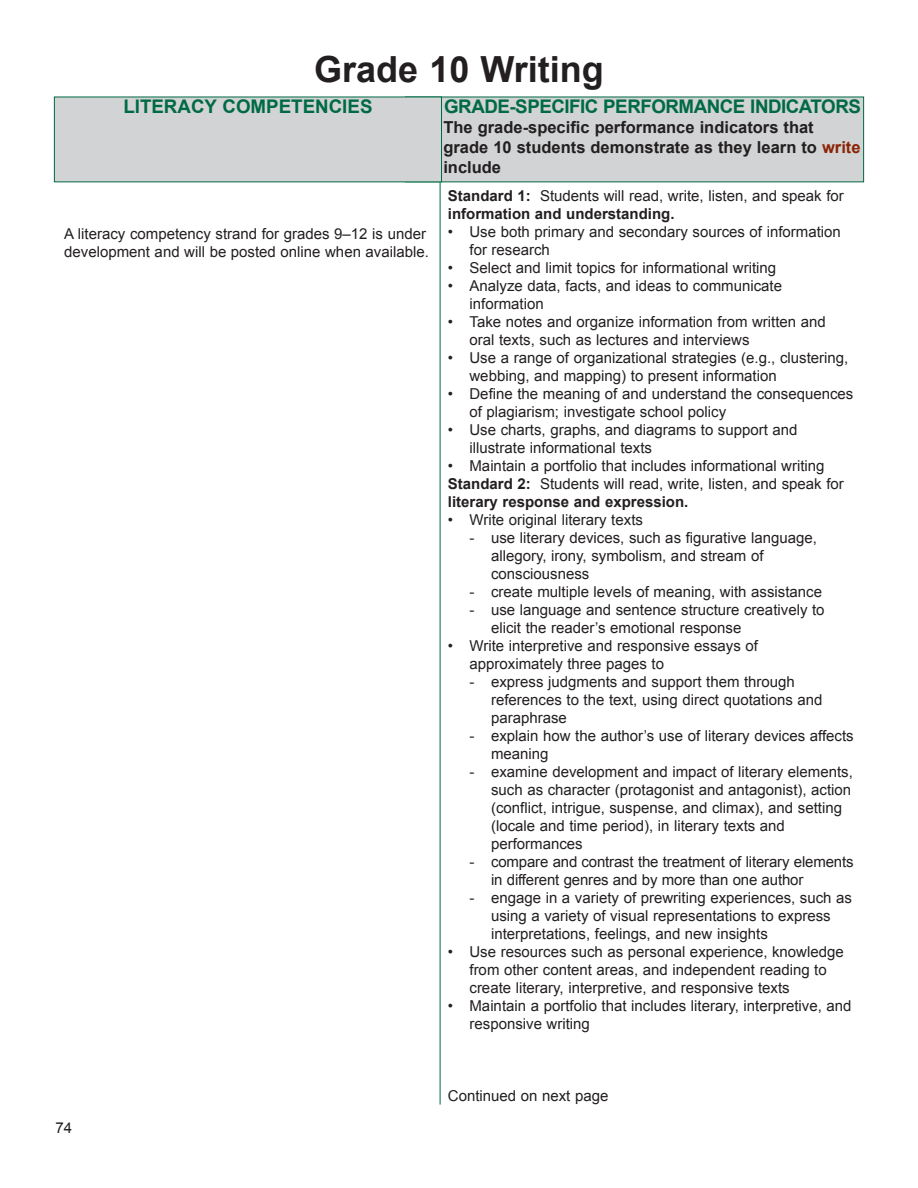
<style>
.page{position:relative;width:918px;height:1188px;background:#fff}
.page>*{position:absolute;margin:0;border:0;box-sizing:border-box;transform-origin:0 0}
.t1{font:700 36px "Arial";color:#231f20}
.t2{font:700 18.75px "Arial";letter-spacing:-.025em;color:#006a44}
.t3{font:700 18.75px "Arial";color:#006a44}
.t4{font:700 16.5px/19.8px "Arial";color:#231f20}
.t5{font:15px/18px "Arial";color:#231f20}
.s1{color:#8b2305}
.s2{font-weight:700}
</style>
<div class="page">
<div style="left:405px;top:97px;width:459px;height:85px;background:#d1d3d4"></div>
<div style="left:54px;top:97px;width:388px;height:85px;background:#d1d3d4"></div>
<hr style="left:440px;top:182px;width:1px;height:923px;background:#006a44">
<h1 class="t1" style="left:314px;top:49px;width:291px">Grade 10 Writing</h1>
<p class="t3" style="left:123px;top:96px;width:251px">LITERACY COMPETENCIES</p>
<p class="t2" style="left:444px;top:96px;width:418px">GRADE-SPECIFIC PERFORMANCE INDICATORS</p>
<p class="t4" style="left:443px;top:118px;width:419px">The grade-specific performance indicators that grade 10 students demonstrate as they learn to <span class="s1">write </span>include</p>
<p class="t5" style="left:64px;top:225px;width:366px">A literacy competency strand for grades 9–12 is under development and will be posted online when available.</p>
<p class="t5" style="left:448px;top:187px;width:397px"><span class="s2">Standard 1:</span> Students will read, write, listen, and speak for <span class="s2">information and understanding.</span></p>
<p class="t5" style="left:470px;top:223px;width:373px;text-indent:-22px">• Use both primary and secondary sources of information for research</p>
<p class="t5" style="left:448px;top:259px;width:330px">• Select and limit topics for informational writing</p>
<p class="t5" style="left:470px;top:277px;width:314px;text-indent:-22px">• Analyze data, facts, and ideas to communicate information</p>
<p class="t5" style="left:470px;top:313px;width:358px;text-indent:-22px">• Take notes and organize information from written and oral texts, such as lectures and interviews</p>
<p class="t5" style="left:470px;top:349px;width:380px;text-indent:-22px">• Use a range of organizational strategies (e.g., clustering, webbing, and mapping) to present information</p>
<p class="t5" style="left:470px;top:385px;width:385px;text-indent:-22px">• Define the meaning of and understand the consequences of plagiarism; investigate school policy</p>
<p class="t5" style="left:470px;top:421px;width:330px;text-indent:-22px">• Use charts, graphs, and diagrams to support and illustrate informational texts</p>
<p class="t5" style="left:448px;top:457px;width:397px">• Maintain a portfolio that includes informational writing<br><span class="s2">Standard 2:</span> Students will read, write, listen, and speak for <span class="s2">literary response and expression.</span></p>
<p class="t5" style="left:448px;top:511px;width:197px">• Write original literary texts</p>
<p class="t5" style="left:491px;top:529px;width:327px;text-indent:-22px">- use literary devices, such as figurative language, allegory, irony, symbolism, and stream of consciousness</p>
<p class="t5" style="left:470px;top:583px;width:354px">- create multiple levels of meaning, with assistance</p>
<p class="t5" style="left:491px;top:601px;width:335px;text-indent:-22px">- use language and sentence structure creatively to elicit the reader’s emotional response</p>
<p class="t5" style="left:470px;top:637px;width:290px;text-indent:-22px">• Write interpretive and responsive essays of approximately three pages to</p>
<p class="t5" style="left:491px;top:673px;width:333px;text-indent:-22px">- express judgments and support them through references to the text, using direct quotations and paraphrase</p>
<p class="t5" style="left:491px;top:727px;width:364px;text-indent:-22px">- explain how the author’s use of literary devices affects meaning</p>
<p class="t5" style="left:491px;top:763px;width:363px;text-indent:-22px">- examine development and impact of literary elements, such as character (protagonist and antagonist), action (conflict, intrigue, suspense, and climax), and setting (locale and time period), in literary texts and performances</p>
<p class="t5" style="left:491px;top:853px;width:364px;text-indent:-22px">- compare and contrast the treatment of literary elements in different genres and by more than one author</p>
<p class="t5" style="left:491px;top:889px;width:362px;text-indent:-22px">- engage in a variety of prewriting experiences, such as using a variety of visual representations to express interpretations, feelings, and new insights</p>
<p class="t5" style="left:470px;top:943px;width:376px;text-indent:-22px">• Use resources such as personal experience, knowledge from other content areas, and independent reading to create literary, interpretive, and responsive texts</p>
<p class="t5" style="left:470px;top:997px;width:383px;text-indent:-22px">• Maintain a portfolio that includes literary, interpretive, and responsive writing</p>
<p class="t5" style="left:56px;top:1119px;width:18px">74</p>
<p class="t5" style="left:448px;top:1087px;width:162px">Continued on next page</p>
</div>
